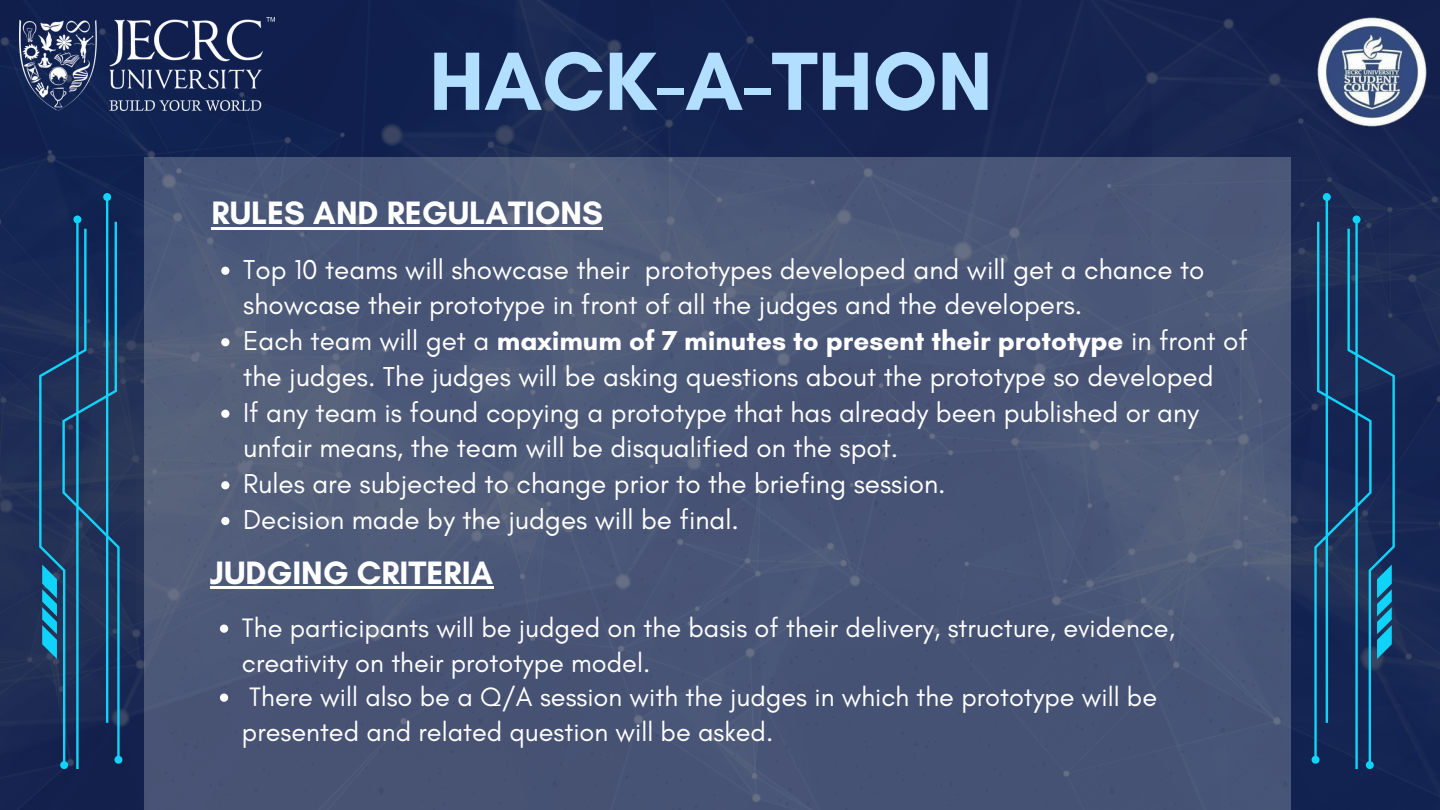
<style>
.page{position:relative;width:1440px;height:810px;background:#fff}
.page>*{position:absolute;margin:0;border:0;box-sizing:border-box;transform-origin:0 0}
.t1{font:700 84.1px "Glacial Indifference";color:#b2deff}
.t2{font:700 33px "Glacial Indifference";color:#fff}
.t3{font:27.8px/35.8px "Glacial Indifference";color:#fff}
.t4{font:27.1px/34.5px "Glacial Indifference";color:#fff}
.s1{font-weight:700}
</style>
<div class="page">
<img style="left:0;top:0;width:1440px;height:810px">
<img style="left:144px;top:158px;width:1147px;height:652px">
<svg style="left:39px;top:193px;width:83px;height:576px;background:#1c436b"></svg>
<svg style="left:1312px;top:193px;width:83px;height:576px;background:#18406a"></svg>
<svg style="left:221px;top:267px;width:8px;height:8px"></svg>
<svg style="left:221px;top:338px;width:8px;height:8px"></svg>
<svg style="left:221px;top:410px;width:8px;height:8px"></svg>
<svg style="left:221px;top:481px;width:8px;height:8px"></svg>
<svg style="left:221px;top:517px;width:8px;height:8px"></svg>
<hr style="left:212px;top:227px;width:391px;height:3px;background:#fff">
<img style="left:1317px;top:17px;width:110px;height:110px">
<img style="left:20px;top:17px;width:255px;height:93px">
<hr style="left:210px;top:586px;width:283px;height:3px;background:#fff">
<svg style="left:220px;top:625px;width:8px;height:8px"></svg>
<svg style="left:220px;top:694px;width:8px;height:8px"></svg>
<p class="t1" style="left:429px;top:30px;width:565px">HACK-A-THON</p>
<p class="t2" style="left:212px;top:193px;width:393px">RULES AND REGULATIONS</p>
<p class="t3" style="left:243px;top:251px;width:963px">Top 10 teams will showcase their prototypes developed and will get a chance to showcase their prototype in front of all the judges and the developers.</p>
<p class="t3" style="left:243px;top:322px;width:1006px">Each team will get a <span class="s1">maximum of 7 minutes to present their prototype</span> in front of the judges. The judges will be asking questions about the prototype so developed</p>
<p class="t3" style="left:243px;top:394px;width:957px">If any team is found copying a prototype that has already been published or any unfair means, the team will be disqualified on the spot.</p>
<p class="t3" style="left:243px;top:465px;width:704px">Rules are subjected to change prior to the briefing session.</p>
<p class="t3" style="left:243px;top:501px;width:497px">Decision made by the judges will be final.</p>
<p class="t2" style="left:210px;top:552px;width:285px">JUDGING CRITERIA</p>
<p class="t4" style="left:242px;top:611px;width:934px">The participants will be judged on the basis of their delivery, structure, evidence, creativity on their prototype model.</p>
<p class="t4" style="left:242px;top:680px;width:917px">There will also be a Q/A session with the judges in which the prototype will be presented and related question will be asked.</p>
</div>
